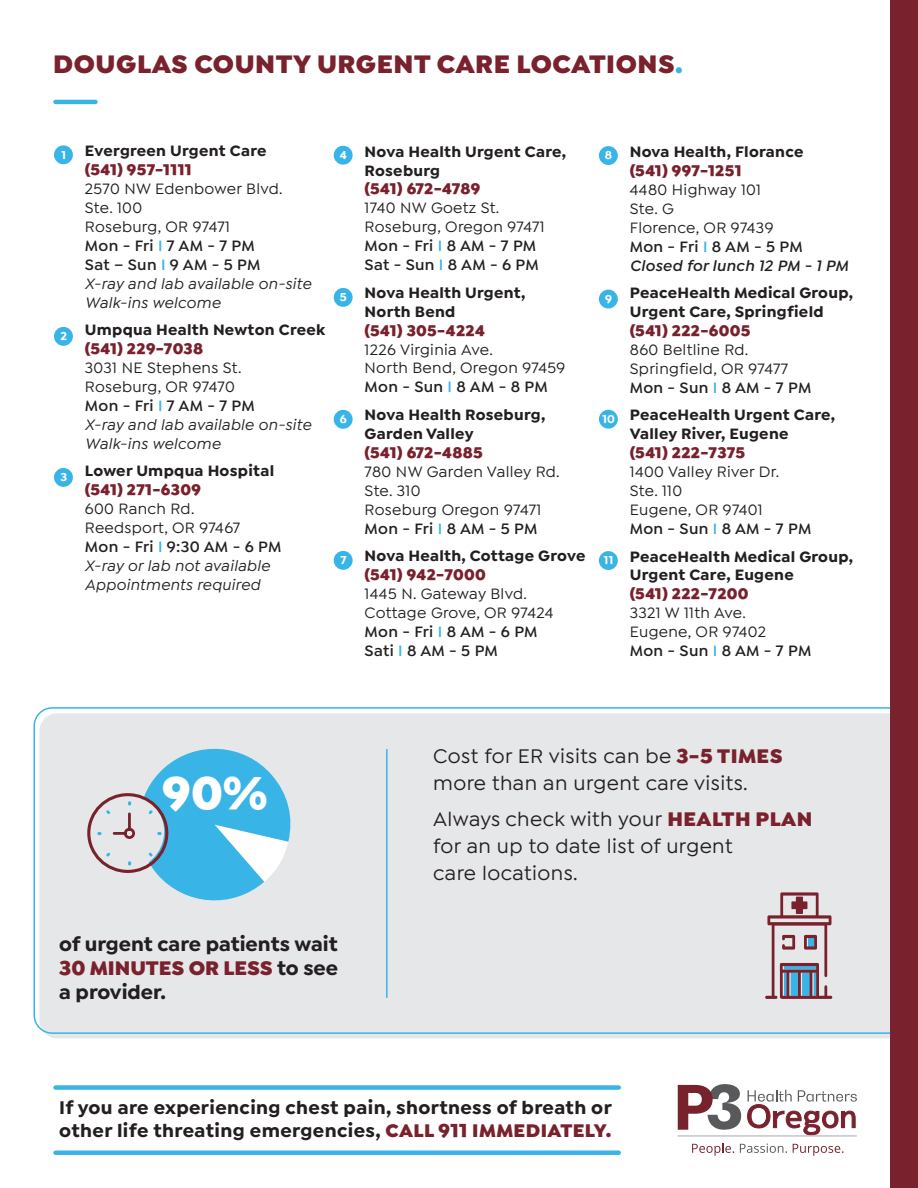
<style>
.page{position:relative;width:918px;height:1188px;background:#fff}
.page>*{position:absolute;margin:0;border:0;box-sizing:border-box;transform-origin:0 0}
.t1{font:900 47.7px "Isidora Sans";color:#fff}
.t2{font:900 27px "Isidora Sans";letter-spacing:.02em;color:#79212d}
.t3{font:500 21px/27px "Isidora Sans";letter-spacing:.02em;color:#231f20}
.t4{font:700 21px/24px "Isidora Sans";color:#231f20;text-align:justify}
.t5{font:700 19.5px/22.5px "Isidora Sans";letter-spacing:.02em;color:#231f20}
.t6{font:500 16.05px/18.9px "Isidora Sans";letter-spacing:.02em;color:#231f20}
.t7{font:700 16.05px/18.9px "Isidora Sans";letter-spacing:.02em;color:#231f20}
.t8{font:italic 500 16.05px/18.9px "Isidora Sans";letter-spacing:.02em;color:#231f20}
.t9{font:900 16.05px "Isidora Sans";letter-spacing:.02em;color:#79212d}
.t10{font:900 16.05px "Isidora Sans";color:#79212d}
.t11{font:700 12px "Isidora Sans";color:#fff}
.s1{color:#39b4e7}
.s2{font-weight:600}
.s3{font-weight:600;color:#39b4e7}
.s4{font-style:italic}
.s5{font-style:normal}
.s6{font-weight:600;font-style:normal}
.s7{font-weight:600;font-style:normal;color:#39b4e7}
.s8{font-weight:600;font-style:italic}
.s9{font-weight:900;color:#79212d}
</style>
<div class="page">
<div style="left:33px;top:707px;width:858px;height:327px;background:#e6e7e9"></div>
<div style="left:891px;top:0;width:27px;height:1188px;background:#79212d"></div>
<div style="left:56px;top:1150px;width:563px;height:5px;background:#39b4e7"></div>
<div style="left:56px;top:1085px;width:563px;height:5px;background:#39b4e7"></div>
<svg style="left:678px;top:1084px;width:63px;height:46px"></svg>
<svg style="left:747px;top:1090px;width:110px;height:45px"></svg>
<hr style="left:678px;top:1136px;width:179px;height:1px;background:#a6a8aa">
<svg style="left:692px;top:1143px;width:42px;height:13px"></svg>
<svg style="left:740px;top:1144px;width:47px;height:9px"></svg>
<svg style="left:793px;top:1144px;width:51px;height:12px"></svg>
<div style="left:599px;top:146px;width:19px;height:19px;background:#39b4e7;border-radius:50%"></div>
<div style="left:599px;top:290px;width:19px;height:19px;background:#39b4e7;border-radius:50%"></div>
<div style="left:599px;top:410px;width:19px;height:19px;background:#39b4e7;border-radius:50%"></div>
<div style="left:599px;top:551px;width:19px;height:19px;background:#39b4e7;border-radius:50%"></div>
<div style="left:54px;top:145px;width:19px;height:19px;background:#39b4e7;border-radius:50%"></div>
<div style="left:54px;top:327px;width:19px;height:19px;background:#39b4e7;border-radius:50%"></div>
<div style="left:54px;top:468px;width:19px;height:19px;background:#39b4e7;border-radius:50%"></div>
<div style="left:334px;top:146px;width:19px;height:19px;background:#39b4e7;border-radius:50%"></div>
<div style="left:334px;top:288px;width:19px;height:19px;background:#39b4e7;border-radius:50%"></div>
<div style="left:334px;top:410px;width:19px;height:19px;background:#39b4e7;border-radius:50%"></div>
<div style="left:334px;top:551px;width:19px;height:19px;background:#39b4e7;border-radius:50%"></div>
<hr style="left:56px;top:100px;width:39px;height:4px;background:#39b4e7">
<svg style="left:759px;top:892px;width:73px;height:107px;background:#b8a9b2"></svg>
<svg style="left:85px;top:792px;width:79px;height:78px"></svg>
<svg style="left:97px;top:740px;width:197px;height:169px;background:#97cee6"></svg>
<div style="left:87px;top:793px;width:81px;height:80px;border:3px solid #79212d;border-radius:50%"></div>
<hr style="left:386px;top:750px;width:2px;height:247px;background:#39b4e7">
<h2 class="t2" style="left:53px;top:46px;width:631px">DOUGLAS COUNTY URGENT CARE LOCATIONS<span class="s1">.</span></h2>
<p class="t11" style="left:61px;top:147px;width:6px">1</p>
<p class="t11" style="left:60px;top:329px;width:8px">2</p>
<p class="t11" style="left:60px;top:470px;width:8px">3</p>
<p class="t7" style="left:85px;top:142px;width:183px">Evergreen Urgent Care</p>
<p class="t9" style="left:85px;top:160px;width:108px">(541) 957-1111</p>
<p class="t6" style="left:85px;top:179px;width:228px">2570 NW Edenbower Blvd.<br>Ste. 100<br>Roseburg, OR 97471<br><span class="s2">Mon - Fri</span> <span class="s3">I</span> <span class="s2">7 AM - 7 PM<br>Sat – Sun</span> <span class="s3">I</span> <span class="s2">9 AM - 5 PM<br></span><span class="s4">X-ray and lab available on-site<br>Walk-ins welcome</span></p>
<p class="t7" style="left:85px;top:320px;width:242px">Umpqua Health Newton Creek</p>
<p class="t9" style="left:85px;top:339px;width:120px">(541) 229-7038</p>
<p class="t8" style="left:85px;top:358px;width:228px"><span class="s5">3031 NE Stephens St.<br>Roseburg, OR 97470<br></span><span class="s6">Mon - Fri</span> <span class="s7">I</span> <span class="s6">7 AM - 7 PM<br></span>X-ray and lab available on-site<br>Walk-ins welcome</p>
<p class="t7" style="left:85px;top:462px;width:191px">Lower Umpqua Hospital</p>
<p class="t9" style="left:85px;top:480px;width:118px">(541) 271-6309</p>
<p class="t8" style="left:85px;top:500px;width:198px"><span class="s5">600 Ranch Rd.<br>Reedsport, OR 97467<br></span><span class="s6">Mon - Fri</span> <span class="s7">I</span> <span class="s6">9:30 AM - 6 PM<br></span>X-ray or lab not available<br>Appointments required</p>
<p class="t11" style="left:340px;top:148px;width:9px">4</p>
<p class="t11" style="left:340px;top:290px;width:9px">5</p>
<p class="t11" style="left:340px;top:412px;width:8px">6</p>
<p class="t11" style="left:340px;top:552px;width:8px">7</p>
<p class="t7" style="left:365px;top:142px;width:203px">Nova Health Urgent Care,<br>Roseburg</p>
<p class="t10" style="left:365px;top:179px;width:117px">(541) 672-4789</p>
<p class="t6" style="left:365px;top:199px;width:182px">1740 NW Goetz St.<br>Roseburg, Oregon 97471<br><span class="s2">Mon - Fri</span> <span class="s3">I</span> <span class="s2">8 AM - 7 PM<br>Sat - Sun</span> <span class="s3">I</span> <span class="s2">8 AM - 6 PM</span></p>
<p class="t7" style="left:365px;top:283px;width:162px">Nova Health Urgent,<br>North Bend</p>
<p class="t9" style="left:365px;top:320px;width:122px">(541) 305-4224</p>
<p class="t6" style="left:365px;top:340px;width:202px">1226 Virginia Ave.<br>North Bend, Oregon 97459<br><span class="s2">Mon - Sun</span> <span class="s3">I</span> <span class="s2">8 AM - 8 PM</span></p>
<p class="t7" style="left:365px;top:405px;width:182px">Nova Health Roseburg,<br>Garden Valley</p>
<p class="t9" style="left:365px;top:442px;width:120px">(541) 672-4885</p>
<p class="t6" style="left:365px;top:462px;width:196px">780 NW Garden Valley Rd.<br>Ste. 310<br>Roseburg Oregon 97471<br><span class="s2">Mon - Fri</span> <span class="s3">I</span> <span class="s2">8 AM - 5 PM</span></p>
<p class="t7" style="left:365px;top:546px;width:222px">Nova Health, Cottage Grove</p>
<p class="t9" style="left:365px;top:564px;width:123px">(541) 942-7000</p>
<p class="t6" style="left:365px;top:584px;width:190px">1445 N. Gateway Blvd.<br>Cottage Grove, OR 97424<br><span class="s2">Mon - Fri</span> <span class="s3">I</span> <span class="s2">8 AM - 6 PM<br>Sati</span> <span class="s3">I</span> <span class="s2">8 AM - 5 PM</span></p>
<p class="t11" style="left:605px;top:148px;width:9px">8</p>
<p class="t11" style="left:605px;top:292px;width:8px">9</p>
<p class="t11" style="left:602px;top:412px;width:14px">10</p>
<p class="t11" style="left:604px;top:553px;width:11px">11</p>
<p class="t7" style="left:630px;top:142px;width:175px">Nova Health, Florance</p>
<p class="t9" style="left:630px;top:160px;width:113px">(541) 997-1251</p>
<p class="t6" style="left:630px;top:180px;width:220px">4480 Highway 101<br>Ste. G<br>Florence, OR 97439<br><span class="s2">Mon - Fri</span> <span class="s3">I</span> <span class="s2">8 AM - 5 PM<br></span><span class="s8">Closed for lunch 12 PM - 1 PM</span></p>
<p class="t7" style="left:630px;top:283px;width:225px">PeaceHealth Medical Group,<br>Urgent Care, Springfield</p>
<p class="t9" style="left:630px;top:320px;width:122px">(541) 222-6005</p>
<p class="t6" style="left:630px;top:340px;width:183px">860 Beltline Rd.<br>Springfield, OR 97477<br><span class="s2">Mon - Sun</span> <span class="s3">I</span> <span class="s2">8 AM - 7 PM</span></p>
<p class="t7" style="left:630px;top:406px;width:207px">PeaceHealth Urgent Care,<br>Valley River, Eugene</p>
<p class="t9" style="left:630px;top:443px;width:117px">(541) 222-7375</p>
<p class="t6" style="left:630px;top:462px;width:183px">1400 Valley River Dr.<br>Ste. 110<br>Eugene, OR 97401<br><span class="s2">Mon - Sun</span> <span class="s3">I</span> <span class="s2">8 AM - 7 PM</span></p>
<p class="t7" style="left:630px;top:547px;width:225px">PeaceHealth Medical Group,<br>Urgent Care, Eugene</p>
<p class="t9" style="left:630px;top:584px;width:120px">(541) 222-7200</p>
<p class="t6" style="left:630px;top:604px;width:183px">3321 W 11th Ave.<br>Eugene, OR 97402<br><span class="s2">Mon - Sun</span> <span class="s3">I</span> <span class="s2">8 AM - 7 PM</span></p>
<h1 class="t1" style="left:163px;top:762px;width:107px">90%</h1>
<h3 class="t4" style="left:59px;top:932px;width:280px">of urgent care patients wait <span class="s9">30 MINUTES OR LESS</span> to see a provider.</h3>
<h3 class="t3" style="left:433px;top:743px;width:351px">Cost for ER visits can be <span class="s9">3-5 TIMES </span>more than an urgent care visits.</h3>
<h3 class="t3" style="left:433px;top:806px;width:381px">Always check with your <span class="s9">HEALTH PLAN </span>for an up to date list of urgent<br>care locations.</h3>
<p class="t5" style="left:59px;top:1096px;width:554px">If you are experiencing chest pain, shortness of breath or other life threating emergencies, <span class="s9">CALL 911 IMMEDIATELY.</span></p>
</div>
